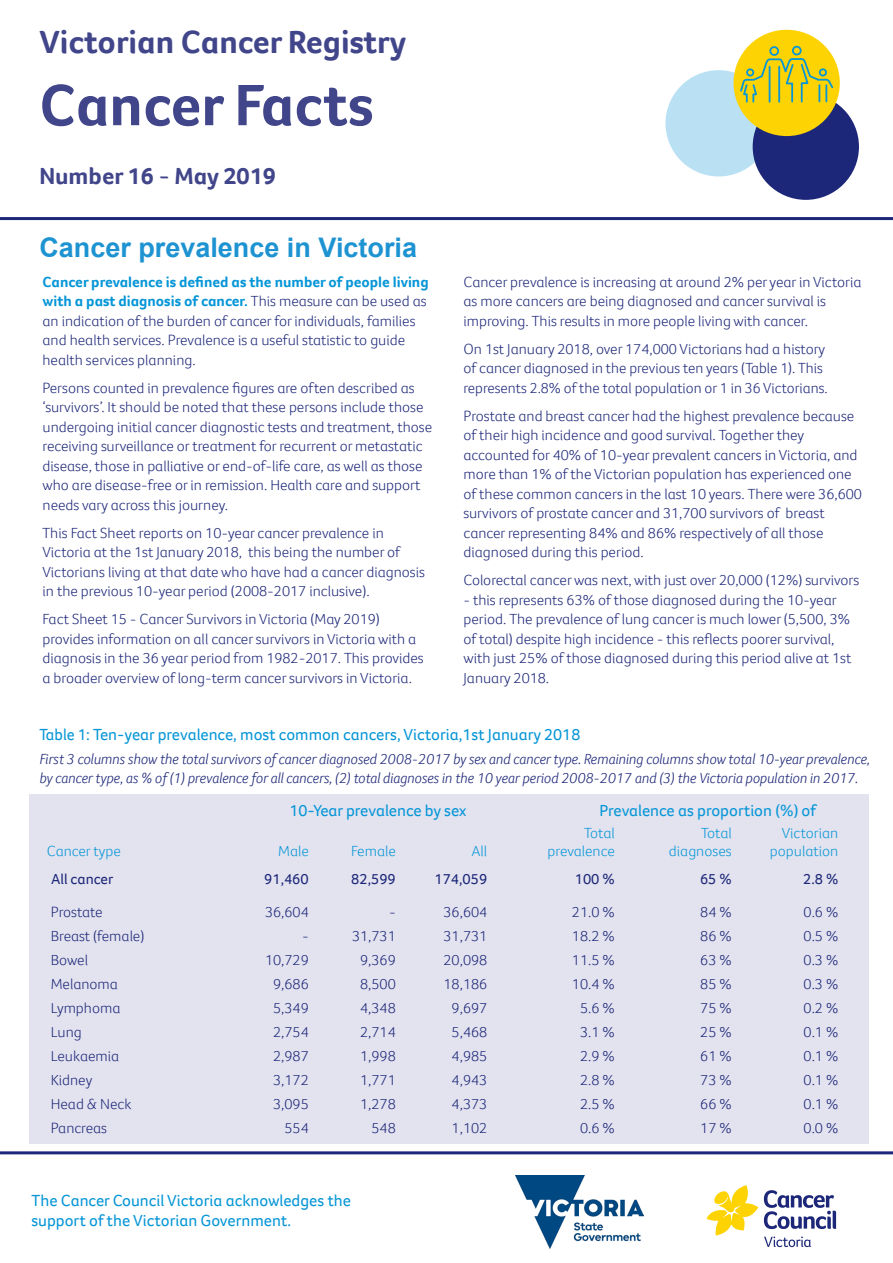
<style>
.page{position:relative;width:893px;height:1263px;background:#fff}
.page>*{position:absolute;margin:0;border:0;box-sizing:border-box;transform-origin:0 0}
.t1{font:700 60px "Foco CC";color:#41458a}
.t2{font:700 33px "Foco CC";color:#41458a}
.Main_heading{font:700 27px "Arial";color:#1e93d2}
.t3{font:700 24px "Foco CC";color:#41458a}
.Subheading{font:16.5px/19.8px "Foco CC";color:#0696d7}
.Subheading-2{font:16.5px "Foco CC";color:#0696d7;scale:.96 1}
.t4{font:300 15px/19.5px "Foco CC";color:#1d2779}
.t5{font:italic 300 15px/19.5px "Foco CC";color:#1d2779}
.t6{font:300 15px "Foco CC";color:#0696d7}
.t7{font:15px "Foco CC";color:#1d2779}
.s1{font-weight:700;color:#0696d7}
</style>
<div class="page">
<div style="left:665px;top:70px;width:107px;height:106px;background:#b9e1f3;border-radius:50%"></div>
<div style="left:753px;top:94px;width:106px;height:106px;background:#1d2779;border-radius:50%"></div>
<div style="left:733px;top:30px;width:107px;height:106px;background:#fed304;border-radius:50%"></div>
<svg style="left:739px;top:45px;width:96px;height:58px"></svg>
<hr style="left:0;top:217px;width:893px;height:3px;background:#1d2779">
<div style="left:30px;top:795px;width:839px;height:349px;background:#e3e3ef"></div>
<svg style="left:706px;top:1185px;width:52px;height:50px"></svg>
<svg style="left:764px;top:1190px;width:72px;height:39px"></svg>
<svg style="left:764px;top:1236px;width:47px;height:11px"></svg>
<hr style="left:0;top:1151px;width:893px;height:3px;background:#1d2779">
<img style="left:516px;top:1175px;width:128px;height:73px">
<p class="t2" style="left:39px;top:20px;width:368px">Victorian Cancer Registry</p>
<p class="t1" style="left:39px;top:65px;width:336px">Cancer Facts</p>
<p class="t3" style="left:39px;top:160px;width:238px">Number 16 - May 2019</p>
<p class="Main_heading" style="left:39px;top:228px;width:379px">Cancer prevalence in Victoria</p>
<p class="t4" style="left:43px;top:272px;width:388px"><span class="s1">Cancer prevalence is defined as the number of people living with a past diagnosis of cancer.</span> This measure can be used as an indication of the burden of cancer for individuals, families and health services. Prevalence is a useful statistic to guide health services planning.</p>
<p class="t4" style="left:43px;top:378px;width:391px">Persons counted in prevalence figures are often described as ‘survivors’. It should be noted that these persons include those undergoing initial cancer diagnostic tests and treatment, those receiving surveillance or treatment for recurrent or metastatic disease, those in palliative or end-of-life care, as well as those who are disease-free or in remission. Health care and support needs vary across this journey.</p>
<p class="t4" style="left:43px;top:523px;width:384px">This Fact Sheet reports on 10-year cancer prevalence in Victoria at the 1st January 2018, this being the number of Victorians living at that date who have had a cancer diagnosis in the previous 10-year period (2008-2017 inclusive).</p>
<p class="t4" style="left:43px;top:609px;width:383px">Fact Sheet 15 - Cancer Survivors in Victoria (May 2019) provides information on all cancer survivors in Victoria with a diagnosis in the 36 year period from 1982-2017. This provides a broader overview of long-term cancer survivors in Victoria.</p>
<p class="t4" style="left:463px;top:272px;width:399px">Cancer prevalence is increasing at around 2% per year in Victoria as more cancers are being diagnosed and cancer survival is improving. This results in more people living with cancer.</p>
<p class="t4" style="left:463px;top:339px;width:366px">On 1st January 2018, over 174,000 Victorians had a history of cancer diagnosed in the previous ten years (Table 1). This represents 2.8% of the total population or 1 in 36 Victorians.</p>
<p class="t4" style="left:463px;top:406px;width:400px">Prostate and breast cancer had the highest prevalence because of their high incidence and good survival. Together they accounted for 40% of 10-year prevalent cancers in Victoria, and more than 1% of the Victorian population has experienced one of these common cancers in the last 10 years. There were 36,600 survivors of prostate cancer and 31,700 survivors of breast cancer representing 84% and 86% respectively of all those diagnosed during this period.</p>
<p class="t4" style="left:463px;top:570px;width:397px">Colorectal cancer was next, with just over 20,000 (12%) survivors</p>
<p class="t4" style="left:463px;top:590px;width:389px">- this represents 63% of those diagnosed during the 10-year period. The prevalence of lung cancer is much lower (5,500, 3% of total) despite high incidence - this reflects poorer survival, with just 25% of those diagnosed during this period alive at 1st January 2018.</p>
<p class="Subheading-2" style="left:39px;top:723px;width:565px">Table 1: Ten-year prevalence, most common cancers, Victoria,1st January 2018</p>
<p class="t5" style="left:39px;top:749px;width:832px">First 3 columns show the total survivors of cancer diagnosed 2008-2017 by sex and cancer type. Remaining columns show total 10-year prevalence, by cancer type, as % of (1) prevalence for all cancers, (2) total diagnoses in the 10 year period 2008-2017 and (3) the Victoria population in 2017.</p>
<p class="Subheading" style="left:289px;top:800px;width:179px">10-Year prevalence by sex</p>
<p class="Subheading" style="left:600px;top:800px;width:218px">Prevalence as proportion (%) of</p>
<p class="t6" style="left:584px;top:823px;width:32px">Total</p>
<p class="t6" style="left:701px;top:823px;width:32px">Total</p>
<p class="t6" style="left:782px;top:823px;width:58px">Victorian</p>
<p class="t6" style="left:47px;top:841px;width:76px">Cancer type</p>
<p class="t6" style="left:278px;top:841px;width:32px">Male</p>
<p class="t6" style="left:351px;top:841px;width:46px">Female</p>
<p class="t6" style="left:471px;top:841px;width:17px">All</p>
<p class="t6" style="left:548px;top:841px;width:69px">prevalence</p>
<p class="t6" style="left:669px;top:841px;width:64px">diagnoses</p>
<p class="t6" style="left:770px;top:841px;width:70px">population</p>
<p class="t7" style="left:51px;top:869px;width:64px">All cancer</p>
<p class="t7" style="left:264px;top:869px;width:46px">91,460</p>
<p class="t7" style="left:351px;top:869px;width:46px">82,599</p>
<p class="t7" style="left:434px;top:869px;width:54px">174,059</p>
<p class="t7" style="left:575px;top:869px;width:42px">100 %</p>
<p class="t7" style="left:700px;top:869px;width:33px">65 %</p>
<p class="t7" style="left:803px;top:869px;width:37px">2.8 %</p>
<p class="t4" style="left:51px;top:902px;width:53px">Prostate</p>
<p class="t4" style="left:265px;top:902px;width:45px">36,604</p>
<p class="t4" style="left:389px;top:902px;width:8px">-</p>
<p class="t4" style="left:444px;top:902px;width:45px">36,604</p>
<p class="t4" style="left:572px;top:902px;width:44px">21.0 %</p>
<p class="t4" style="left:700px;top:902px;width:33px">84 %</p>
<p class="t4" style="left:804px;top:902px;width:36px">0.6 %</p>
<p class="t4" style="left:51px;top:926px;width:95px">Breast (female)</p>
<p class="t4" style="left:302px;top:926px;width:8px">-</p>
<p class="t4" style="left:352px;top:926px;width:45px">31,731</p>
<p class="t4" style="left:444px;top:926px;width:45px">31,731</p>
<p class="t4" style="left:572px;top:926px;width:44px">18.2 %</p>
<p class="t4" style="left:700px;top:926px;width:33px">86 %</p>
<p class="t4" style="left:804px;top:926px;width:36px">0.5 %</p>
<p class="t4" style="left:51px;top:950px;width:39px">Bowel</p>
<p class="t4" style="left:265px;top:950px;width:45px">10,729</p>
<p class="t4" style="left:360px;top:950px;width:37px">9,369</p>
<p class="t4" style="left:444px;top:950px;width:45px">20,098</p>
<p class="t4" style="left:572px;top:950px;width:44px">11.5 %</p>
<p class="t4" style="left:700px;top:950px;width:33px">63 %</p>
<p class="t4" style="left:804px;top:950px;width:36px">0.3 %</p>
<p class="t4" style="left:51px;top:974px;width:69px">Melanoma</p>
<p class="t4" style="left:273px;top:974px;width:37px">9,686</p>
<p class="t4" style="left:360px;top:974px;width:37px">8,500</p>
<p class="t4" style="left:444px;top:974px;width:45px">18,186</p>
<p class="t4" style="left:572px;top:974px;width:44px">10.4 %</p>
<p class="t4" style="left:700px;top:974px;width:33px">85 %</p>
<p class="t4" style="left:804px;top:974px;width:36px">0.3 %</p>
<p class="t4" style="left:51px;top:998px;width:71px">Lymphoma</p>
<p class="t4" style="left:273px;top:998px;width:37px">5,349</p>
<p class="t4" style="left:360px;top:998px;width:37px">4,348</p>
<p class="t4" style="left:452px;top:998px;width:37px">9,697</p>
<p class="t4" style="left:580px;top:998px;width:36px">5.6 %</p>
<p class="t4" style="left:700px;top:998px;width:33px">75 %</p>
<p class="t4" style="left:804px;top:998px;width:36px">0.2 %</p>
<p class="t4" style="left:51px;top:1022px;width:33px">Lung</p>
<p class="t4" style="left:273px;top:1022px;width:37px">2,754</p>
<p class="t4" style="left:360px;top:1022px;width:37px">2,714</p>
<p class="t4" style="left:452px;top:1022px;width:37px">5,468</p>
<p class="t4" style="left:580px;top:1022px;width:36px">3.1 %</p>
<p class="t4" style="left:700px;top:1022px;width:33px">25 %</p>
<p class="t4" style="left:804px;top:1022px;width:36px">0.1 %</p>
<p class="t4" style="left:51px;top:1046px;width:70px">Leukaemia</p>
<p class="t4" style="left:273px;top:1046px;width:37px">2,987</p>
<p class="t4" style="left:360px;top:1046px;width:37px">1,998</p>
<p class="t4" style="left:452px;top:1046px;width:37px">4,985</p>
<p class="t4" style="left:580px;top:1046px;width:36px">2.9 %</p>
<p class="t4" style="left:700px;top:1046px;width:33px">61 %</p>
<p class="t4" style="left:804px;top:1046px;width:36px">0.1 %</p>
<p class="t4" style="left:51px;top:1070px;width:43px">Kidney</p>
<p class="t4" style="left:273px;top:1070px;width:37px">3,172</p>
<p class="t4" style="left:360px;top:1070px;width:37px">1,771</p>
<p class="t4" style="left:452px;top:1070px;width:37px">4,943</p>
<p class="t4" style="left:580px;top:1070px;width:36px">2.8 %</p>
<p class="t4" style="left:700px;top:1070px;width:33px">73 %</p>
<p class="t4" style="left:804px;top:1070px;width:36px">0.1 %</p>
<p class="t4" style="left:51px;top:1094px;width:82px">Head &amp; Neck</p>
<p class="t4" style="left:273px;top:1094px;width:37px">3,095</p>
<p class="t4" style="left:360px;top:1094px;width:37px">1,278</p>
<p class="t4" style="left:452px;top:1094px;width:37px">4,373</p>
<p class="t4" style="left:580px;top:1094px;width:36px">2.5 %</p>
<p class="t4" style="left:700px;top:1094px;width:33px">66 %</p>
<p class="t4" style="left:804px;top:1094px;width:36px">0.1 %</p>
<p class="t4" style="left:51px;top:1118px;width:58px">Pancreas</p>
<p class="t4" style="left:284px;top:1118px;width:26px">554</p>
<p class="t4" style="left:371px;top:1118px;width:26px">548</p>
<p class="t4" style="left:452px;top:1118px;width:37px">1,102</p>
<p class="t4" style="left:580px;top:1118px;width:36px">0.6 %</p>
<p class="t4" style="left:700px;top:1118px;width:33px">17 %</p>
<p class="t4" style="left:804px;top:1118px;width:36px">0.0 %</p>
<p class="Subheading" style="left:31px;top:1190px;width:321px">The Cancer Council Victoria acknowledges the support of the Victorian Government.</p>
</div>
